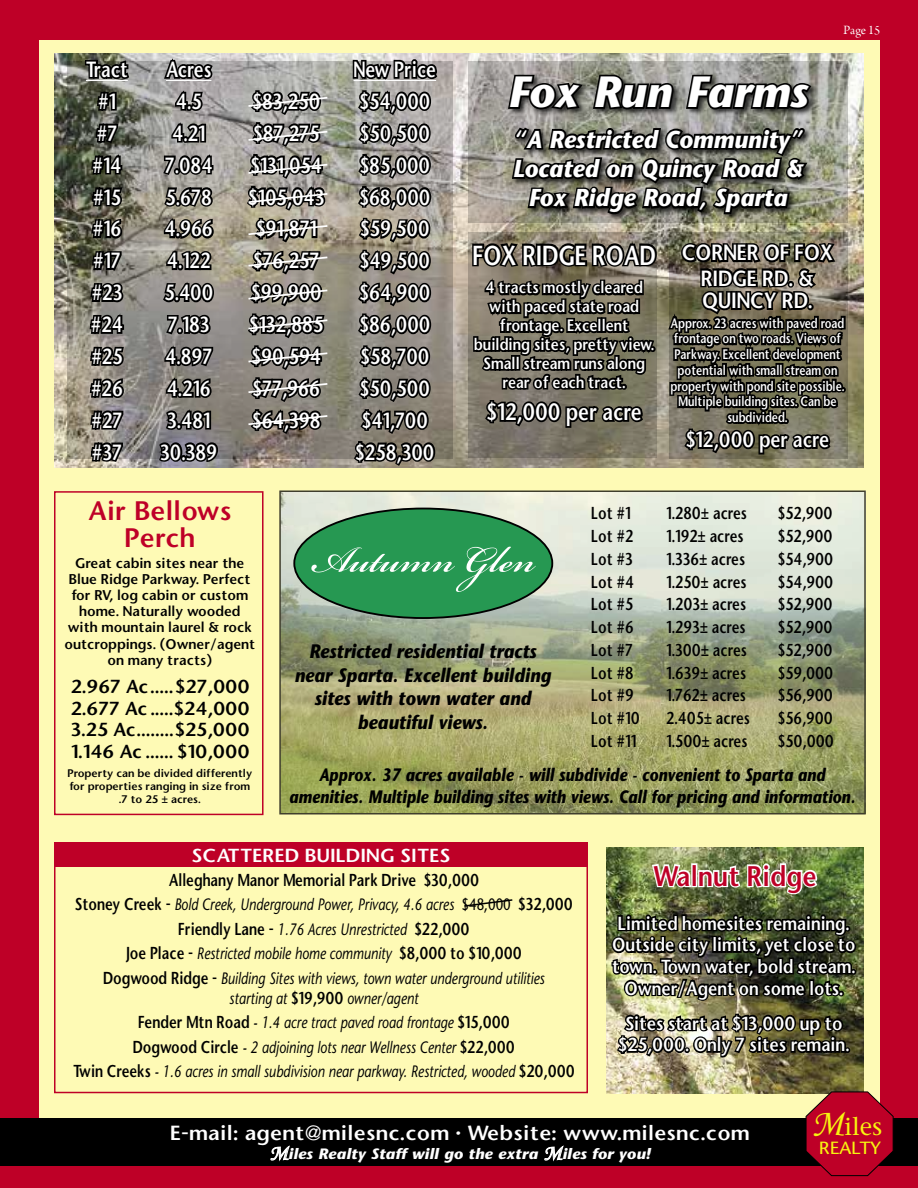
<style>
.page{position:relative;width:918px;height:1188px;background:#be0027}
.page>*{position:absolute;margin:0;border:0;box-sizing:border-box;transform-origin:0 0}
.t1{font:600 56.25px "Bickham Script Std";color:#fff}
.t2{font:italic 700 43.65px "Stone Sans";color:#fff}
.t3{font:600 27px "Stone Sans";letter-spacing:.01em;color:#be0027;scale:.9 1}
.t4{font:600 26.25px "Stone Sans";color:#fff;scale:.82 1}
.t5{font:600 25.5px/27px "Stone Sans";letter-spacing:.01em;color:#be0027;text-align:center}
.t6{font:25.05px "Stone Serif";color:#f7f410}
.t7{font:italic 700 24.45px/29.4px "Stone Sans";color:#fff;text-align:center;scale:.95 1}
.t8{font:600 22.65px "Stone Sans";color:#fff;scale:.82 1}
.t9{font:600 21px/32px "Stone Sans";color:#fff;text-align:center;scale:.8 1}
.t10{font:600 21px/25.2px "Stone Sans";color:#fff;text-align:center;scale:.9 1}
.t11{font:600 21px "Stone Sans";color:#fff;scale:.82 1}
.t12{font:italic 700 19.5px/23.4px "Stone Sans";color:#000;text-align:center;scale:.9 1}
.t13{font:600 19.5px "Stone Sans";letter-spacing:.01em;color:#fff;scale:1.05 1}
.t14{font:italic 700 18px/21.6px "Stone Sans";color:#000;text-align:center;scale:.85 1}
.t15{font:600 18px/21.6px "Stone Sans";color:#fff;text-align:center;scale:.88 1}
.t16{font:600 18px/21.6px "Stone Sans";color:#000;text-align:justify}
.t17{font:600 18px/21.6px "Stone Sans";color:#fff;text-align:center;scale:.89 1}
.t18{font:600 18px "Stone Sans";color:#fff;scale:1.05 1}
.t19{font:17.7px "Stone Sans";color:#f7f410;scale:1.1 1}
.t20{font:italic 16.5px/24.6px "Stone Sans";color:#000;text-align:center;scale:.8 1}
.t21{font:600 16.5px/22.8px "Stone Sans";color:#000;scale:.8 1}
.t22{font:600 15.75px/18.9px "Stone Sans";color:#fff;text-align:center;scale:.87 1}
.t23{font:italic 700 15px "Stone Sans";letter-spacing:.01em;color:#fff;scale:1.05 1}
.t24{font:600 13.5px/16.2px "Stone Sans";color:#000;text-align:center}
.t25{font:13.5px "Arno Pro Display";color:#fff}
.t26{font:600 13.05px/15.8px "Stone Sans";color:#fff;text-align:center;scale:.8 1}
.t27{font:600 10.5px/12.6px "Stone Sans";color:#000;text-align:center}
.s1{font-weight:600;font-style:normal}
.s2{font-style:normal}
.s3{font-family:"Monotype Corsiva";font-weight:400;font-style:normal;font-size:21px}
.s4{font-family:"Monotype Corsiva";font-size:38.25px}
</style>
<div class="page">
<div style="left:40px;top:40px;width:840px;height:1107px;background:#fefab5"></div>
<div style="left:0;top:1118px;width:918px;height:48px;background:#000"></div>
<svg style="left:270px;top:1145px;width:20px;height:17px"></svg>
<svg style="left:544px;top:1145px;width:20px;height:17px"></svg>
<img style="left:54px;top:53px;width:810px;height:414px">
<svg style="left:67px;top:61px;width:386px;height:397px;background:#928f85"></svg>
<svg style="left:83px;top:53px;width:48px;height:59px;background:#505248"></svg>
<svg style="left:94px;top:122px;width:26px;height:23px"></svg>
<svg style="left:89px;top:154px;width:35px;height:22px"></svg>
<svg style="left:90px;top:184px;width:34px;height:24px"></svg>
<svg style="left:90px;top:217px;width:34px;height:23px"></svg>
<svg style="left:88px;top:249px;width:37px;height:57px;background:#46453f"></svg>
<svg style="left:88px;top:313px;width:38px;height:23px"></svg>
<svg style="left:88px;top:344px;width:38px;height:24px"></svg>
<svg style="left:88px;top:377px;width:38px;height:23px"></svg>
<svg style="left:88px;top:409px;width:37px;height:57px;background:#595550"></svg>
<svg style="left:162px;top:58px;width:53px;height:55px;background:#747272"></svg>
<svg style="left:168px;top:122px;width:40px;height:22px"></svg>
<svg style="left:161px;top:153px;width:54px;height:24px"></svg>
<svg style="left:163px;top:184px;width:52px;height:25px"></svg>
<svg style="left:161px;top:217px;width:54px;height:23px"></svg>
<svg style="left:163px;top:249px;width:51px;height:23px"></svg>
<svg style="left:162px;top:280px;width:54px;height:58px;background:#54524f"></svg>
<svg style="left:161px;top:345px;width:54px;height:23px"></svg>
<svg style="left:158px;top:377px;width:62px;height:89px;background:#535050"></svg>
<svg style="left:351px;top:53px;width:88px;height:415px;background:#5f5b56"></svg>
<svg style="left:470px;top:53px;width:377px;height:415px;background:#5e5b50"></svg>
<svg style="left:245px;top:86px;width:84px;height:382px;background:#6c6861"></svg>
<img style="left:607px;top:848px;width:257px;height:246px">
<img style="left:650px;top:860px;width:169px;height:36px">
<img style="left:610px;top:911px;width:248px;height:91px">
<img style="left:282px;top:493px;width:581px;height:318px">
<div style="left:294px;top:509px;width:258px;height:109px;background:#269852;border-radius:50%"></div>
<div style="left:54px;top:856px;width:534px;height:237px;border:2px solid #be0027"></div>
<div style="left:54px;top:491px;width:210px;height:324px;border:2px solid #be0027"></div>
<div style="left:54px;top:842px;width:534px;height:25px;background:#be0027"></div>
<svg style="left:464px;top:899px;width:49px;height:8px"></svg>
<svg style="left:615px;top:1011px;width:279px;height:166px"></svg>
<p class="t9" style="left:86px;top:53px;width:54px">Tract #1 #7 #14 #15 #16 #17 #23 #24 #25 #26 #27 #37</p>
<p class="t9" style="left:160px;top:53px;width:73px">Acres<br>4.5<br>4.21<br>7.084<br>5.678<br>4.966<br>4.122<br>5.400<br>7.183<br>4.897<br>4.216<br>3.481<br>30.389</p>
<p class="t9" style="left:248px;top:85px;width:97px">$83,250 $87,275 $131,054 $105,043 $91,871 $76,257 $99,900 $132,885 $90,594 $77,966 $64,398</p>
<p class="t9" style="left:354px;top:53px;width:105px">New Price $54,000 $50,500 $85,000 $68,000 $59,500 $49,500 $64,900 $86,000 $58,700 $50,500 $41,700 $258,300</p>
<p class="t25" style="left:843px;top:22px;width:38px">Page 15</p>
<h2 class="t2" style="left:508px;top:64px;width:302px">Fox Run Farms</h2>
<h3 class="t7" style="left:513px;top:124px;width:307px">“A Restricted Community”<br>Located on Quincy Road &amp;<br>Fox Ridge Road, Sparta</h3>
<h3 class="t4" style="left:473px;top:238px;width:225px">FOX RIDGE ROAD</h3>
<p class="t22" style="left:474px;top:278px;width:209px">4 tracts mostly cleared with paced state road frontage. Excellent building sites, pretty view.<br>Small stream runs along rear of each tract.</p>
<h3 class="t8" style="left:486px;top:397px;width:191px">$12,000 per acre</h3>
<p class="t10" style="left:682px;top:240px;width:169px">CORNER OF FOX<br>RIDGE RD. &amp;</p>
<p class="t10" style="left:702px;top:288px;width:124px">QUINCY RD.</p>
<p class="t26" style="left:670px;top:315px;width:219px">Approx. 23 acres with paved road frontage on two roads. Views of<br>Parkway. Excellent development potential with small stream on property with pond site possible.<br>Multiple building sites. Can be subdivided.</p>
<p class="t11" style="left:686px;top:426px;width:176px">$12,000 per acre</p>
<h3 class="t5" style="left:88px;top:497px;width:145px">Air Bellows<br>Perch</h3>
<p class="t24" style="left:64px;top:555px;width:192px">Great cabin sites near the<br>Blue Ridge Parkway. Perfect for RV, log cabin or custom home. Naturally wooded with mountain laurel &amp; rock outcroppings. (Owner/agent on many tracts)</p>
<p class="t16" style="left:71px;top:676px;width:181px">2.967 Ac.....$27,000<br>2.677 Ac .....$24,000<br>3.25 Ac........$25,000<br>1.146 Ac ...... $10,000</p>
<p class="t27" style="left:67px;top:767px;width:186px">Property can be divided differently for properties ranging in size from .7 to 25 ± acres.</p>
<p class="t21" style="left:591px;top:502px;width:62px">Lot #1<br>Lot #2<br>Lot #3<br>Lot #4<br>Lot #5<br>Lot #6<br>Lot #7<br>Lot #8<br>Lot #9<br>Lot #10<br>Lot #11</p>
<p class="t21" style="left:666px;top:502px;width:106px">1.280± acres<br>1.192± acres<br>1.336± acres<br>1.250± acres<br>1.203± acres<br>1.293± acres<br>1.300± acres<br>1.639± acres<br>1.762± acres<br>2.405± acres<br>1.500± acres</p>
<p class="t21" style="left:778px;top:502px;width:71px;text-align:justify">$52,900 $52,900 $54,900 $54,900 $52,900 $52,900 $52,900 $59,000 $56,900 $56,900 $50,000</p>
<h1 class="t1" style="left:310px;top:519px;width:226px">Autumn Glen</h1>
<p class="t12" style="left:295px;top:639px;width:286px">Restricted residential tracts near Sparta. Excellent building sites with town water and beautiful views.</p>
<p class="t14" style="left:289px;top:764px;width:668px">Approx. 37 acres available - will subdivide - convenient to Sparta and amenities. Multiple building sites with views. Call for pricing and information.</p>
<p class="t18" style="left:192px;top:844px;width:248px">SCATTERED BUILDING SITES</p>
<p class="t20" style="left:75px;top:868px;width:624px"><span class="s1">Alleghany Manor Memorial Park Drive $30,000<br>Stoney Creek -</span> Bold Creek, Underground Power, Privacy, 4.6 acres <span class="s2">$48,000</span> <span class="s1">$32,000<br>Friendly Lane -</span> 1.76 Acres Unrestricted <span class="s1">$22,000<br>Joe Place -</span> Restricted mobile home community <span class="s1">$8,000 to $10,000<br>Dogwood Ridge -</span> Building Sites with views, town water underground utilities</p>
<p class="t20" style="left:73px;top:986px;width:629px">starting at <span class="s1">$19,900</span> owner/agent<br><span class="s1">Fender Mtn Road</span> - 1.4 acre tract paved road frontage <span class="s1">$15,000<br>Dogwood Circle</span> - 2 adjoining lots near Wellness Center <span class="s1">$22,000<br>Twin Creeks</span> - 1.6 acres in small subdivision near parkway. Restricted, wooded <span class="s1">$20,000</span></p>
<h3 class="t3" style="left:653px;top:859px;width:184px">Walnut Ridge</h3>
<p class="t15" style="left:612px;top:912px;width:278px">Limited homesites remaining.<br>Outside city limits, yet close to town. Town water, bold stream.<br>Owner/Agent on some lots.</p>
<p class="t17" style="left:618px;top:1012px;width:261px">Sites start at $13,000 up to $25,000. Only 7 sites remain.</p>
<p class="t13" style="left:170px;top:1120px;width:553px">E-mail: agent@milesnc.com • Website: www.milesnc.com</p>
<p class="t23" style="left:270px;top:1145px;width:364px"><span class="s3">M</span>iles Realty Staff will go the extra <span class="s3">M</span>iles for you!</p>
<h3 class="t6" style="left:811px;top:1111px;width:73px"><span class="s4">M</span>iles</h3>
<p class="t19" style="left:819px;top:1138px;width:58px">REALTY</p>
</div>
